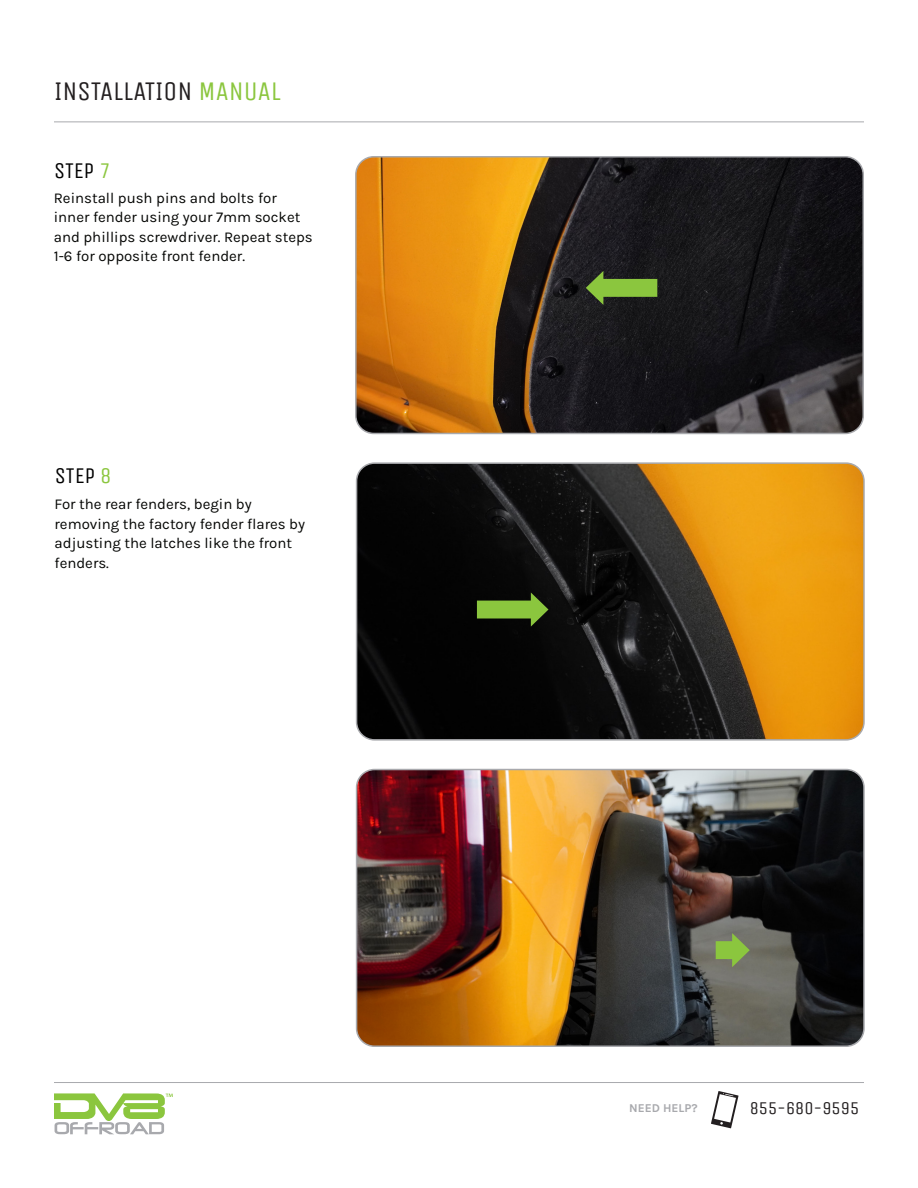
<style>
.page{position:relative;width:918px;height:1188px;background:#fff}
.page>*{position:absolute;margin:0;border:0;box-sizing:border-box;transform-origin:0 0}
.t1{font:27px "Unica One";color:#231f20}
.t2{font:22.5px "Unica One";color:#010101}
.t3{font:18px "Unica One";color:#231f20}
.t4{font:15px/19.5px "Karla";color:#040503}
.t5{font:12px "Karla";color:#a8a9ad}
.s1{color:#8bc63e}
</style>
<div class="page">
<hr style="left:54px;top:122px;width:810px;height:1px;background:#a8a9ad">
<svg style="left:54px;top:1093px;width:119px;height:41px"></svg>
<hr style="left:54px;top:1082px;width:810px;height:1px;background:#a8a9ad">
<svg style="left:711px;top:1091px;width:28px;height:37px"></svg>
<img style="left:358px;top:159px;width:505px;height:274px">
<div style="left:355px;top:156px;width:509px;height:278px;border:2px solid #a8a9ad;border-radius:18px"></div>
<img style="left:359px;top:465px;width:503px;height:273px">
<div style="left:356px;top:462px;width:509px;height:279px;border:2px solid #a8a9ad;border-radius:18px"></div>
<img style="left:357px;top:770px;width:505px;height:276px">
<div style="left:356px;top:769px;width:509px;height:278px;border:2px solid #a8a9ad;border-radius:18px"></div>
<svg style="left:716px;top:933px;width:34px;height:34px"></svg>
<svg style="left:586px;top:271px;width:71px;height:34px;background:#55742e"></svg>
<svg style="left:477px;top:593px;width:71px;height:34px;background:#4b6a23"></svg>
<p class="t1" style="left:54px;top:76px;width:228px">INSTALLATION <span class="s1">MANUAL</span></p>
<p class="t2" style="left:54px;top:157px;width:58px">STEP <span class="s1">7</span></p>
<p class="t4" style="left:54px;top:187px;width:260px">Reinstall push pins and bolts for inner fender using your 7mm socket and phillips screwdriver. Repeat steps 1-6 for opposite front fender.</p>
<p class="t2" style="left:55px;top:462px;width:58px">STEP <span class="s1">8</span></p>
<p class="t4" style="left:55px;top:494px;width:252px">For the rear fenders, begin by removing the factory fender flares by adjusting the latches like the front fenders.</p>
<p class="t5" style="left:629px;top:1100px;width:70px">NEED HELP?</p>
<p class="t3" style="left:750px;top:1097px;width:111px">855-680-9595</p>
</div>
